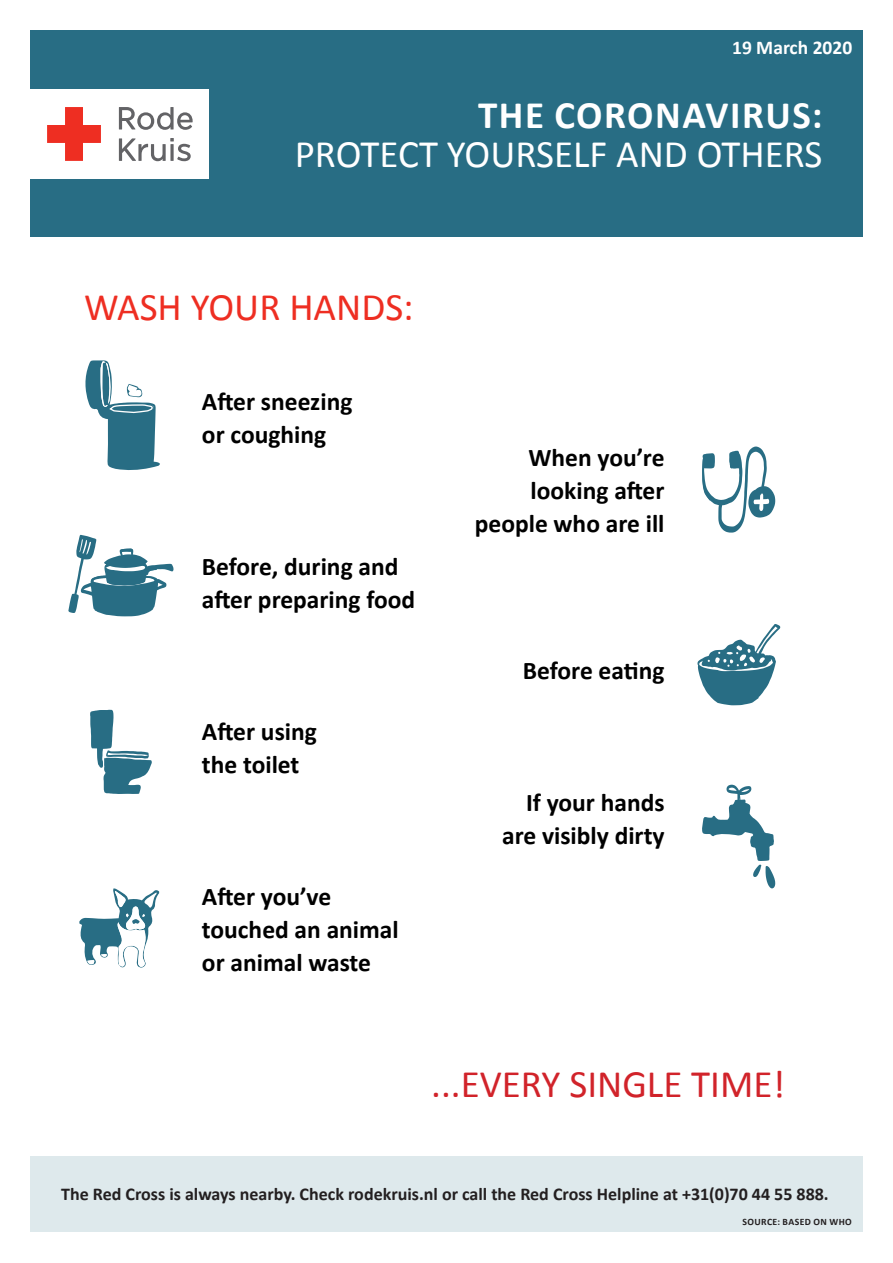
<style>
.page{position:relative;width:893px;height:1263px;background:#fff}
.page>*{position:absolute;margin:0;border:0;box-sizing:border-box;transform-origin:0 0}
.t1{font:39px "Calibri";color:#fff}
.t2{font:39px "Calibri";color:#d1232a}
.t3{font:700 39px "Calibri";letter-spacing:.04em;color:#fff}
.t4{font:39px "Calibri";color:#ee2e22}
.t5{font:700 25.5px/33px "Calibri";color:#000}
.t6{font:700 19.5px "Calibri";color:#fff}
.t7{font:700 18px "Calibri";color:#231f20}
.t8{font:700 9.75px "Calibri";letter-spacing:.04em;color:#231f20}
</style>
<div class="page">
<div style="left:30px;top:30px;width:833px;height:207px;background:#286d84"></div>
<div style="left:29px;top:89px;width:180px;height:90px;background:#fff"></div>
<svg style="left:47px;top:107px;width:54px;height:54px"></svg>
<svg style="left:119px;top:107px;width:74px;height:23px"></svg>
<svg style="left:119px;top:138px;width:72px;height:23px"></svg>
<div style="left:30px;top:1156px;width:833px;height:76px;background:#dee9ec"></div>
<svg style="left:85px;top:360px;width:75px;height:110px"></svg>
<svg style="left:79px;top:888px;width:80px;height:80px"></svg>
<svg style="left:697px;top:624px;width:83px;height:81px"></svg>
<svg style="left:68px;top:535px;width:105px;height:81px"></svg>
<svg style="left:702px;top:446px;width:73px;height:87px"></svg>
<svg style="left:90px;top:710px;width:62px;height:84px"></svg>
<svg style="left:702px;top:785px;width:73px;height:103px"></svg>
<p class="t6" style="left:732px;top:35px;width:122px">19 March 2020</p>
<h1 class="t3" style="left:478px;top:91px;width:346px">THE CORONAVIRUS:</h1>
<h1 class="t1" style="left:295px;top:130px;width:529px">PROTECT YOURSELF AND OTHERS</h1>
<h1 class="t4" style="left:84px;top:283px;width:331px">WASH YOUR HANDS:</h1>
<p class="t5" style="left:202px;top:384px;width:152px">After sneezing or coughing</p>
<p class="t5" style="left:202px;top:549px;width:215px">Before, during and after preparing food</p>
<p class="t5" style="left:202px;top:714px;width:116px">After using the toilet</p>
<p class="t5" style="left:202px;top:879px;width:198px">After you’ve touched an animal or animal waste</p>
<p class="t5" style="left:475px;top:439px;width:191px;text-align:right">When you’re looking after people who are ill</p>
<p class="t5" style="left:523px;top:652px;width:143px">Before eating</p>
<p class="t5" style="left:502px;top:784px;width:164px;text-align:right">If your hands are visibly dirty</p>
<h1 class="t2" style="left:431px;top:1060px;width:355px">...EVERY SINGLE TIME!</h1>
<p class="t7" style="left:61px;top:1183px;width:769px">The Red Cross is always nearby. Check rodekruis.nl or call the Red Cross Helpline at +31(0)70 44 55 888.</p>
<p class="t8" style="left:743px;top:1215px;width:111px">SOURCE: BASED ON WHO</p>
</div>
